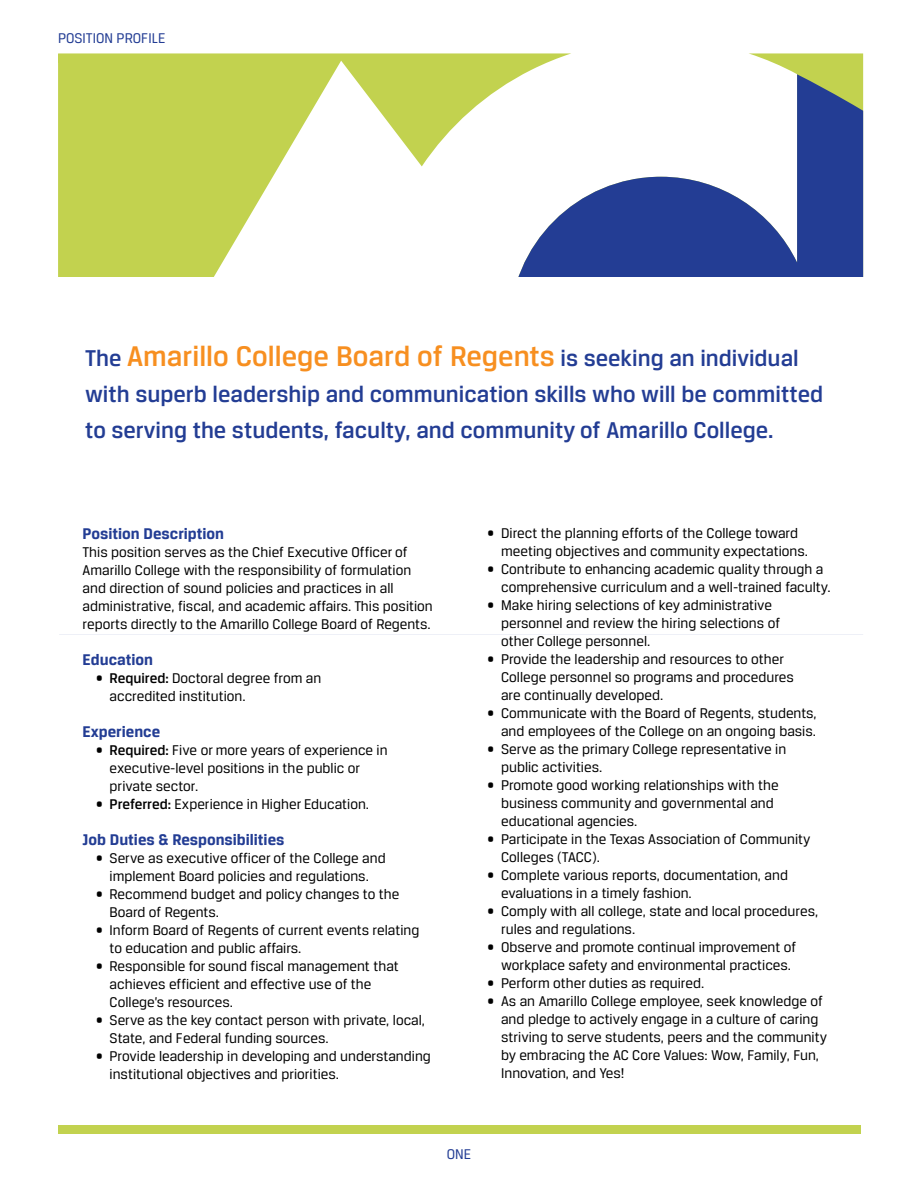
<style>
.page{position:relative;width:918px;height:1188px;background:#fff}
.page>*{position:absolute;margin:0;border:0;box-sizing:border-box;transform-origin:0 0}
.t1{font:500 30.3px "Breuer Text";color:#f78f20}
.t2{font:500 24.3px/36px "Breuer Text";color:#233d94}
.t3{font:700 16.5px "Breuer Text";color:#233d94}
.t4{font:15px/18px "Breuer Text";color:#000}
.t5{font:15px "Breuer Text";color:#233d94}
.s1{font-size:24.3px;color:#233d94}
.s2{font-weight:500}
</style>
<div class="page">
<div style="left:58px;top:1125px;width:802px;height:9px;background:#c2d24f"></div>
<svg style="left:58px;top:53px;width:452px;height:224px;background:#c4d355"></svg>
<svg style="left:510px;top:53px;width:353px;height:21px"></svg>
<svg style="left:59px;top:74px;width:804px;height:203px"></svg>
<p class="t5" style="left:58px;top:30px;width:109px">POSITION PROFILE</p>
<h1 class="t1" style="left:85px;top:340px;width:715px"><span class="s1">The</span> Amarillo College Board of Regents <span class="s1">is seeking an individual</span></h1>
<h2 class="t2" style="left:85px;top:376px;width:740px">with superb leadership and communication skills who will be committed to serving the students, faculty, and community of Amarillo College.</h2>
<p class="t3" style="left:83px;top:525px;width:143px">Position Description</p>
<p class="t4" style="left:83px;top:543px;width:352px">This position serves as the Chief Executive Officer of Amarillo College with the responsibility of formulation and direction of sound policies and practices in all administrative, fiscal, and academic affairs. This position reports directly to the Amarillo College Board of Regents.</p>
<p class="t3" style="left:83px;top:651px;width:72px">Education</p>
<p class="t4" style="left:110px;top:669px;width:213px;text-indent:-14px">• <span class="s2">Required:</span> Doctoral degree from an accredited institution.</p>
<p class="t3" style="left:83px;top:723px;width:79px">Experience</p>
<p class="t4" style="left:110px;top:741px;width:280px;text-indent:-14px">• <span class="s2">Required:</span> Five or more years of experience in executive-level positions in the public or private sector.</p>
<p class="t4" style="left:96px;top:795px;width:275px">• <span class="s2">Preferred:</span> Experience in Higher Education.</p>
<p class="t3" style="left:83px;top:831px;width:203px">Job Duties &amp; Responsibilities</p>
<p class="t4" style="left:96px;top:849px;width:291px;text-align:center">• Serve as executive officer of the College and implement Board policies and regulations.</p>
<p class="t4" style="left:110px;top:885px;width:291px;text-indent:-14px">• Recommend budget and policy changes to the<br>Board of Regents.</p>
<p class="t4" style="left:110px;top:921px;width:311px;text-indent:-14px">• Inform Board of Regents of current events relating to education and public affairs.</p>
<p class="t4" style="left:110px;top:957px;width:291px;text-indent:-14px">• Responsible for sound fiscal management that achieves efficient and effective use of the<br>College’s resources.</p>
<p class="t4" style="left:110px;top:1011px;width:317px;text-indent:-14px">• Serve as the key contact person with private, local,<br>State, and Federal funding sources.</p>
<p class="t4" style="left:110px;top:1047px;width:323px;text-indent:-14px">• Provide leadership in developing and understanding institutional objectives and priorities.</p>
<p class="t4" style="left:501px;top:524px;width:308px;text-indent:-14px">• Direct the planning efforts of the College toward meeting objectives and community expectations.</p>
<p class="t4" style="left:501px;top:560px;width:331px;text-indent:-14px">• Contribute to enhancing academic quality through a comprehensive curriculum and a well-trained faculty.</p>
<p class="t4" style="left:501px;top:596px;width:281px;text-indent:-14px">• Make hiring selections of key administrative personnel and review the hiring selections of other College personnel.</p>
<p class="t4" style="left:501px;top:650px;width:294px;text-indent:-14px">• Provide the leadership and resources to other<br>College personnel so programs and procedures are continually developed.</p>
<p class="t4" style="left:488px;top:704px;width:331px;text-align:right">• Communicate with the Board of Regents, students, and employees of the College on an ongoing basis.</p>
<p class="t4" style="left:501px;top:740px;width:287px;text-indent:-14px">• Serve as the primary College representative in public activities.</p>
<p class="t4" style="left:501px;top:776px;width:279px;text-indent:-14px">• Promote good working relationships with the business community and governmental and educational agencies.</p>
<p class="t4" style="left:501px;top:830px;width:311px;text-indent:-14px">• Participate in the Texas Association of Community<br>Colleges (TACC).</p>
<p class="t4" style="left:501px;top:866px;width:288px;text-indent:-14px">• Complete various reports, documentation, and evaluations in a timely fashion.</p>
<p class="t4" style="left:501px;top:902px;width:319px;text-indent:-14px">• Comply with all college, state and local procedures, rules and regulations.</p>
<p class="t4" style="left:488px;top:938px;width:310px;text-align:center">• Observe and promote continual improvement of workplace safety and environmental practices.</p>
<p class="t4" style="left:488px;top:974px;width:218px">• Perform other duties as required.</p>
<p class="t4" style="left:501px;top:992px;width:328px;text-indent:-14px">• As an Amarillo College employee, seek knowledge of and pledge to actively engage in a culture of caring striving to serve students, peers and the community by embracing the AC Core Values: Wow, Family, Fun, Innovation, and Yes!</p>
<p class="t5" style="left:447px;top:1146px;width:26px">ONE</p>
</div>
